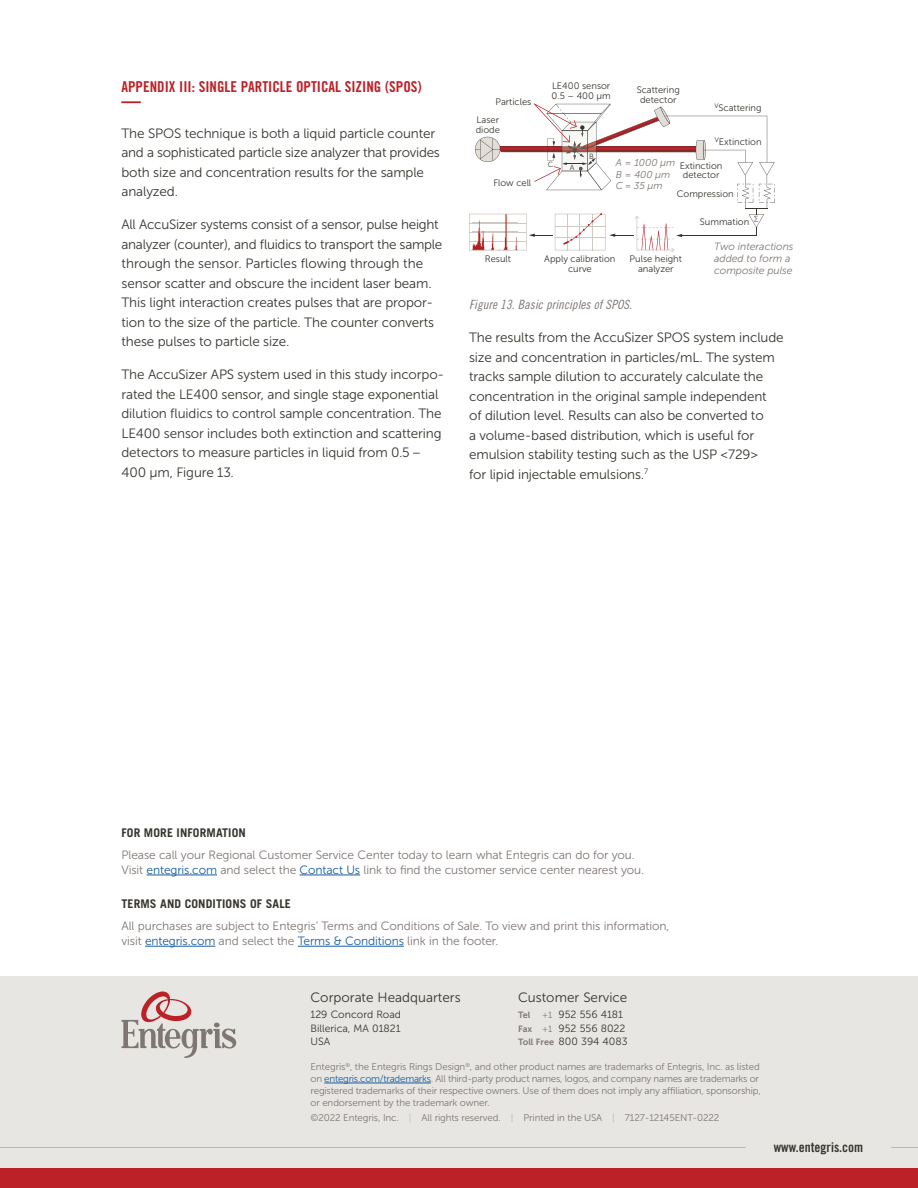
<style>
.page{position:relative;width:918px;height:1188px;background:#fff}
.page>*{position:absolute;margin:0;border:0;box-sizing:border-box;transform-origin:0 0}
.t1{font:700 expanded 20.25px "Trade Gothic LT Std";color:#bb2127;scale:.96 1}
.t2{font:15px "Trade Gothic LT Std Bd Cn 20";color:#bb2127}
.t3{font:13.5px/19.5px "Museo Sans 300";letter-spacing:-.01em;color:#38352f}
.t4{font:13.5px "Trade Gothic LT Std Bd Cn 20";color:#38352f}
.t5{font:12.75px "Trade Gothic LT Std Cn 18 Obl";letter-spacing:.005em;color:#7e7672}
.t6{font:12px/15px "Museo Sans 300";letter-spacing:-.01em;color:#7e7672}
.t7{font:700 12px "Trade Gothic LT Std";letter-spacing:.01em;color:#38352f}
.t8{font:10.5px/13.5px "Museo Sans 300";color:#38352f;text-align:justify}
.t9{font:italic 10.5px/12px "Museo Sans 300";letter-spacing:-.005em;color:#7e7672}
.t10{font:italic 9.9px/11.4px "Museo Sans 300";letter-spacing:-.005em;color:#7e7672}
.t11{font:9.75px/12px "Museo Sans 300";letter-spacing:-.015em;color:#7e7672}
.t12{font:9.3px/10.2px "Museo Sans 300";color:#38352f;text-align:center}
.t13{font:9px "Museo Sans 700";color:#7e7672}
.t14{font:7.5px "Museo Sans 300";color:#38352f}
.t15{font:7.2px "Trade Gothic LT Std";color:#38352f}
.s1{color:#175d9e}
.s2{font-size:9px;color:#7e7672}
.s3{font-family:"Museo Sans 700";font-size:9px;color:#7e7672}
.s4{color:#c0b5ae}
</style>
<div class="page">
<div style="left:0;top:976px;width:918px;height:212px;background:#e8e6e3"></div>
<div style="left:0;top:1168px;width:918px;height:20px;background:#bb2127"></div>
<hr style="left:147px;top:875px;width:70px;height:1px;background:#175d9e">
<hr style="left:300px;top:875px;width:60px;height:1px;background:#175d9e">
<hr style="left:145px;top:946px;width:70px;height:1px;background:#175d9e">
<hr style="left:298px;top:946px;width:106px;height:1px;background:#175d9e">
<svg style="left:891px;top:1147px;width:27px;height:1px"></svg>
<hr style="left:0;top:1147px;width:746px;height:1px;background:#c0b5ae">
<hr style="left:324px;top:1083px;width:107px;height:1px;background:#175d9e">
<svg style="left:122px;top:992px;width:114px;height:66px"></svg>
<svg style="left:469px;top:103px;width:306px;height:149px"></svg>
<p class="t2" style="left:122px;top:77px;width:302px">APPENDIX III: SINGLE PARTICLE OPTICAL SIZING (SPOS)</p>
<h1 class="t1" style="left:122px;top:88px;width:22px">—</h1>
<p class="t3" style="left:122px;top:124px;width:320px">The SPOS technique is both a liquid particle counter and a sophisticated particle size analyzer that provides both size and concentration results for the sample analyzed.</p>
<p class="t3" style="left:122px;top:215px;width:322px">All AccuSizer systems consist of a sensor, pulse height analyzer (counter), and fluidics to transport the sample through the sensor. Particles flowing through the sensor scatter and obscure the incident laser beam.<br>This light interaction creates pulses that are propor&shy;tion to the size of the particle. The counter converts these pulses to particle size.</p>
<p class="t3" style="left:122px;top:365px;width:324px">The AccuSizer APS system used in this study incorpo&shy;rated the LE400 sensor, and single stage exponential dilution fluidics to control sample concentration. The LE400 sensor includes both extinction and scattering detectors to measure particles in liquid from 0.5 – 400 μ m, Figure 13.</p>
<p class="t12" style="left:495px;top:96px;width:37px">Particles</p>
<p class="t12" style="left:476px;top:115px;width:26px;text-align:left">Laser diode</p>
<p class="t12" style="left:493px;top:178px;width:39px">Flow cell</p>
<p class="t12" style="left:485px;top:254px;width:28px">Result</p>
<p class="t12" style="left:552px;top:81px;width:61px;text-align:left">LE400 sensor<br>0.5 – 400 µm</p>
<p class="t12" style="left:637px;top:85px;width:45px">Scattering detector</p>
<p class="t12" style="left:714px;top:103px;width:49px"><sup>V</sup>Scattering</p>
<p class="t12" style="left:715px;top:137px;width:48px"><sup>V</sup>Extinction</p>
<p class="t14" style="left:589px;top:152px;width:6px">B</p>
<p class="t10" style="left:616px;top:157px;width:61px">A = 1000 µm<br>B = 400 µm<br>C = 35 µm</p>
<p class="t14" style="left:548px;top:160px;width:7px">C</p>
<p class="t12" style="left:680px;top:161px;width:44px;line-height:9.3px">Extinction detector</p>
<p class="t14" style="left:570px;top:163px;width:6px">A</p>
<p class="t12" style="left:677px;top:188px;width:59px">Compression</p>
<p class="t12" style="left:700px;top:217px;width:51px">Summation</p>
<p class="t9" style="left:714px;top:241px;width:81px">Two interactions added to form a composite pulse</p>
<p class="t15" style="left:754px;top:214px;width:6px">∑</p>
<p class="t12" style="left:544px;top:254px;width:73px">Apply calibration curve</p>
<p class="t12" style="left:630px;top:254px;width:54px">Pulse height analyzer</p>
<p class="t5" style="left:469px;top:297px;width:164px">Figure 13. Basic principles of SPOS.</p>
<p class="t3" style="left:469px;top:328px;width:316px">The results from the AccuSizer SPOS system include size and concentration in particles/mL. The system tracks sample dilution to accurately calculate the concentration in the original sample independent<br>of dilution level. Results can also be converted to<br>a volume-based distribution, which is useful for emulsion stability testing such as the USP &lt;729&gt;<br>for lipid injectable emulsions.<sup>7</sup></p>
<p class="t7" style="left:122px;top:825px;width:126px">FOR MORE INFORMATION</p>
<p class="t6" style="left:122px;top:847px;width:524px">Please call your Regional Customer Service Center today to learn what Entegris can do for you.<br>Visit <span class="s1">entegris.com</span> and select the <span class="s1">Contact Us</span> link to find the customer service center nearest you.</p>
<p class="t7" style="left:122px;top:897px;width:171px">TERMS AND CONDITIONS OF SALE</p>
<p class="t6" style="left:122px;top:918px;width:549px">All purchases are subject to Entegris’ Terms and Conditions of Sale. To view and print this information, visit <span class="s1">entegris.com</span> and select the <span class="s1">Terms &amp; Conditions</span> link in the footer.</p>
<p class="t3" style="left:310px;top:987px;width:152px">Corporate Headquarters</p>
<p class="t3" style="left:518px;top:987px;width:111px">Customer Service</p>
<p class="t8" style="left:310px;top:1008px;width:92px">129 Concord Road Billerica, MA 01821<br>USA</p>
<p class="t13" style="left:518px;top:1010px;width:14px">Tel</p>
<p class="t8" style="left:518px;top:1008px;width:111px;text-align:left;text-indent:24px"><span class="s2">+1</span> 952 556 4181<br><span class="s3">Fax</span> <span class="s2">+1</span> 952 556 8022<br><span class="s3">Toll Free</span> 800 394 4083</p>
<p class="t11" style="left:310px;top:1061px;width:452px">Entegris<sup>®</sup>, the Entegris Rings Design<sup>®</sup>, and other product names are trademarks of Entegris, Inc. as listed on <span class="s1">entegris.com/trademarks</span>. All third-party product names, logos, and company names are trademarks or registered trademarks of their respective owners. Use of them does not imply any affiliation, sponsorship, or endorsement by the trademark owner.</p>
<p class="t11" style="left:310px;top:1112px;width:410px">©2022 Entegris, Inc. <span class="s4">|</span> All rights reserved. <span class="s4">|</span> Printed in the USA <span class="s4">|</span> 7127-12145ENT-0222</p>
<p class="t4" style="left:774px;top:1139px;width:91px">www.entegris.com</p>
</div>
